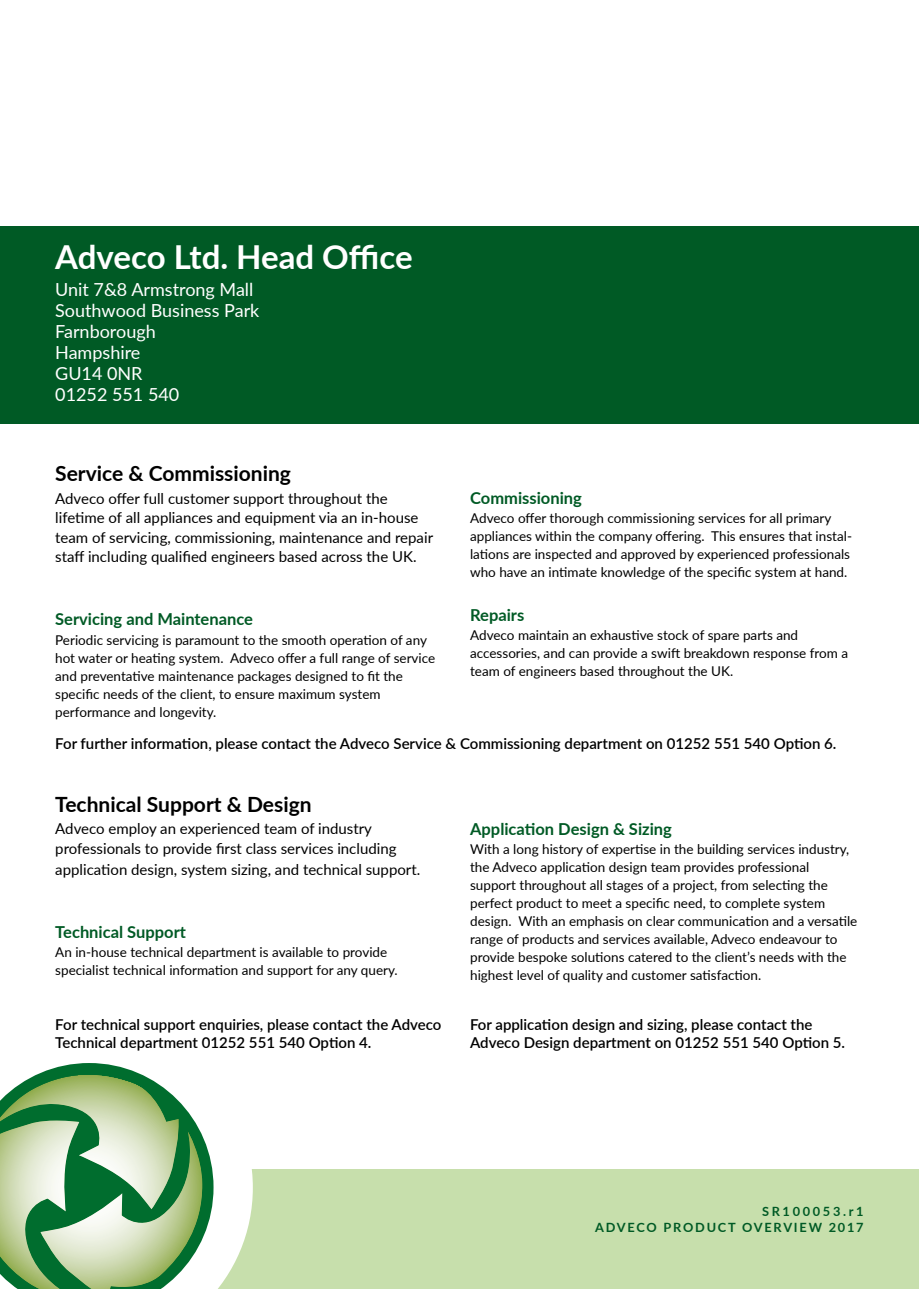
<style>
.page{position:relative;width:919px;height:1289px;background:#fff}
.page>*{position:absolute;margin:0;border:0;box-sizing:border-box;transform-origin:0 0}
.t1{font:700 33px "Lato";letter-spacing:-.005em;color:#fff}
.t2{font:700 21px "Lato";color:#000}
.t3{font:18px/21px "Lato";color:#fff}
.t4{font:700 16.5px "Lato";color:#005a25}
.t5{font:15px/19.5px "Lato";color:#000}
.t6{font:600 15px/18px "Lato";color:#000}
.t7{font:13.5px/18px "Lato";color:#000}
.t8{font:700 12.75px/16.5px "Lato";letter-spacing:.14em;color:#005a25;text-align:right}
</style>
<div class="page">
<div style="left:0;top:1169px;width:918px;height:119px;background:#c7dfac"></div>
<div style="left:0;top:226px;width:918px;height:197px;background:#005a25"></div>
<svg style="left:213px;top:1169px;width:40px;height:119px;fill:#fff"></svg>
<svg style="left:38px;top:1063px;width:175px;height:225px"></svg>
<svg style="left:0;top:1074px;width:203px;height:214px;background:#8fb98a"></svg>
<h1 class="t1" style="left:55px;top:233px;width:359px">Adveco Ltd. Head Office</h1>
<h3 class="t3" style="left:55px;top:278px;width:206px">Unit 7&amp;8 Armstrong Mall<br>Southwood Business Park<br>Farnborough<br>Hampshire<br>GU14 0NR<br>01252 551 540</h3>
<h2 class="t2" style="left:55px;top:458px;width:237px">Service &amp; Commissioning</h2>
<p class="t5" style="left:55px;top:488px;width:379px">Adveco offer full customer support throughout the lifetime of all appliances and equipment via an in-house team of servicing, commissioning, maintenance and repair staff including qualified engineers based across the UK.</p>
<p class="t4" style="left:55px;top:607px;width:199px">Servicing and Maintenance</p>
<p class="t7" style="left:55px;top:630px;width:381px">Periodic servicing is paramount to the smooth operation of any hot water or heating system. Adveco offer a full range of service and preventative maintenance packages designed to fit the specific needs of the client, to ensure maximum system performance and longevity.</p>
<p class="t4" style="left:470px;top:485px;width:113px">Commissioning</p>
<p class="t7" style="left:470px;top:508px;width:383px">Adveco offer thorough commissioning services for all primary appliances within the company offering. This ensures that instal&shy;lations are inspected and approved by experienced professionals who have an intimate knowledge of the specific system at hand.</p>
<p class="t4" style="left:470px;top:602px;width:56px">Repairs</p>
<p class="t7" style="left:470px;top:625px;width:379px">Adveco maintain an exhaustive stock of spare parts and accessories, and can provide a swift breakdown response from a team of engineers based throughout the UK.</p>
<p class="t6" style="left:55px;top:734px;width:782px">For further information, please contact the Adveco Service &amp; Commissioning department on 01252 551 540 Option 6.</p>
<h2 class="t2" style="left:55px;top:788px;width:258px">Technical Support &amp; Design</h2>
<p class="t5" style="left:55px;top:818px;width:343px">Adveco employ an experienced team of industry professionals to provide first class services including</p>
<p class="t5" style="left:55px;top:859px;width:366px">application design, system sizing, and technical support.</p>
<p class="t4" style="left:55px;top:919px;width:132px">Technical Support</p>
<p class="t7" style="left:55px;top:943px;width:344px">An in-house technical department is available to provide specialist technical information and support for any query.</p>
<p class="t6" style="left:55px;top:1014px;width:387px">For technical support enquiries, please contact the Adveco<br>Technical department 01252 551 540 Option 4.</p>
<p class="t4" style="left:470px;top:816px;width:203px">Application Design &amp; Sizing</p>
<p class="t7" style="left:470px;top:839px;width:389px">With a long history of expertise in the building services industry, the Adveco application design team provides professional support throughout all stages of a project, from selecting the perfect product to meet a specific need, to complete system design. With an emphasis on clear communication and a versatile range of products and services available, Adveco endeavour to provide bespoke solutions catered to the client’s needs with the highest level of quality and customer satisfaction.</p>
<p class="t6" style="left:470px;top:1014px;width:376px">For application design and sizing, please contact the<br>Adveco Design department on 01252 551 540 Option 5.</p>
<p class="t8" style="left:595px;top:1201px;width:270px">SR100053.r1<br>ADVECO PRODUCT OVERVIEW 2017</p>
</div>
